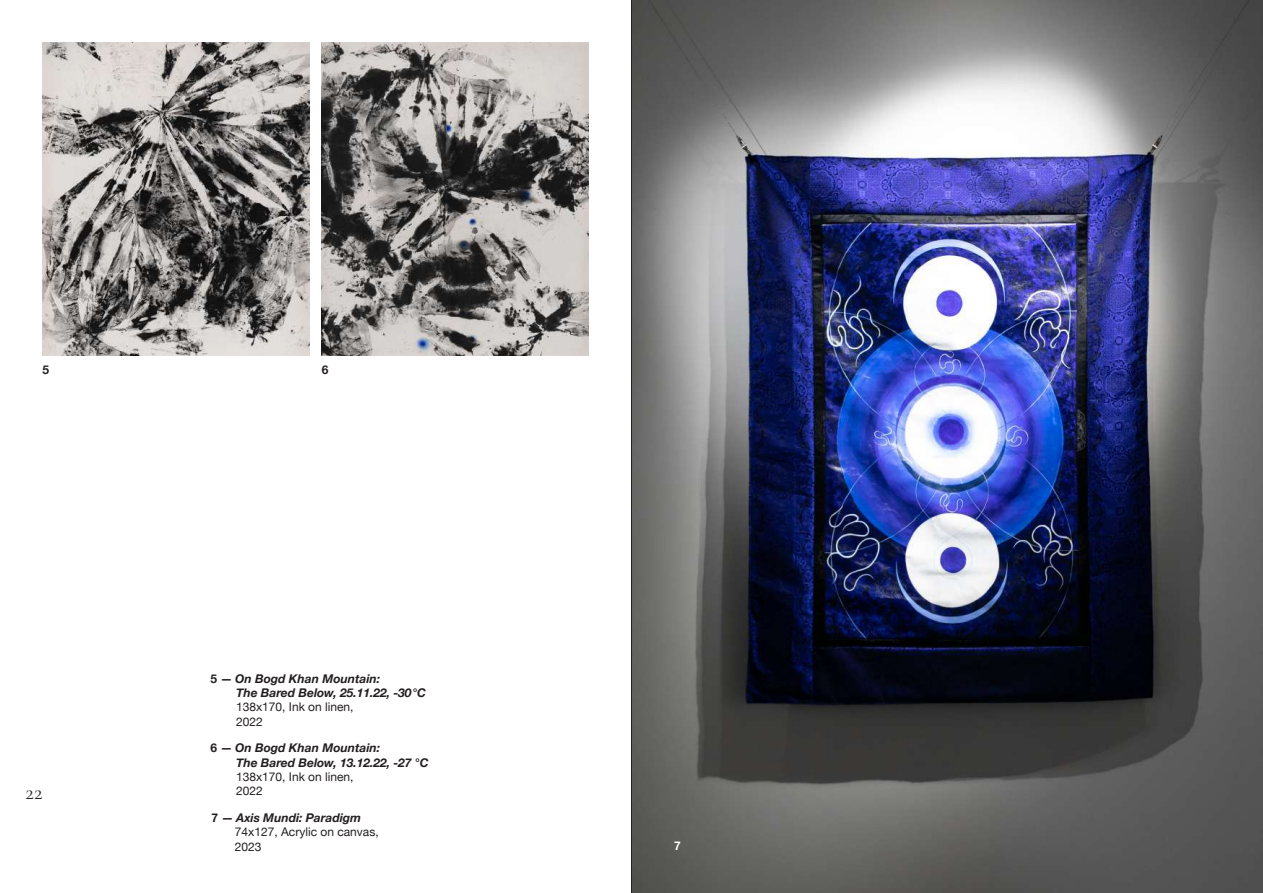
<style>
.page{position:relative;width:1263px;height:893px;background:#fff}
.page>*{position:absolute;margin:0;border:0;box-sizing:border-box;transform-origin:0 0}
.t1{font:21px "Cormorant Garamond";color:#231f20}
.t2{font:italic 700 12px/14.4px "Helvetica Neue";color:#231f20}
.t3{font:12px/14.4px "Helvetica Neue";color:#231f20}
.t4{font:700 12px "Helvetica Neue";color:#231f20}
.t5{font:700 12px "Helvetica Neue";color:#fff}
.s1{font-style:normal}
.s2{font-weight:700}
.s3{font-weight:700;font-style:italic}
</style>
<div class="page">
<img style="left:632px;top:0;width:631px;height:893px">
<hr style="left:631px;top:0;width:1px;height:893px;background:#231f20">
<img style="left:322px;top:43px;width:267px;height:313px">
<img style="left:43px;top:43px;width:266px;height:313px">
<p class="t4" style="left:43px;top:361px;width:8px">5</p>
<p class="t4" style="left:322px;top:361px;width:8px">6</p>
<h1 class="t1" style="left:26px;top:779px;width:18px">22</h1>
<p class="t2" style="left:236px;top:671px;width:192px;text-indent:-26px"><span class="s1">5 —</span> On Bogd Khan Mountain:<br>The Bared Below, 25.11.22, -30°C</p>
<p class="t3" style="left:236px;top:700px;width:119px">138x170, Ink on linen,<br>2022</p>
<p class="t2" style="left:236px;top:741px;width:194px;text-indent:-26px"><span class="s1">6 —</span> On Bogd Khan Mountain:<br>The Bared Below, 13.12.22, -27 °C</p>
<p class="t3" style="left:236px;top:770px;width:119px">138x170, Ink on linen,<br>2022</p>
<p class="t3" style="left:235px;top:811px;width:145px;text-indent:-23px"><span class="s2">7 —</span> <span class="s3">Axis Mundi: Paradigm<br></span>74x127, Acrylic on canvas,<br>2023</p>
<p class="t5" style="left:674px;top:837px;width:8px">7</p>
</div>
